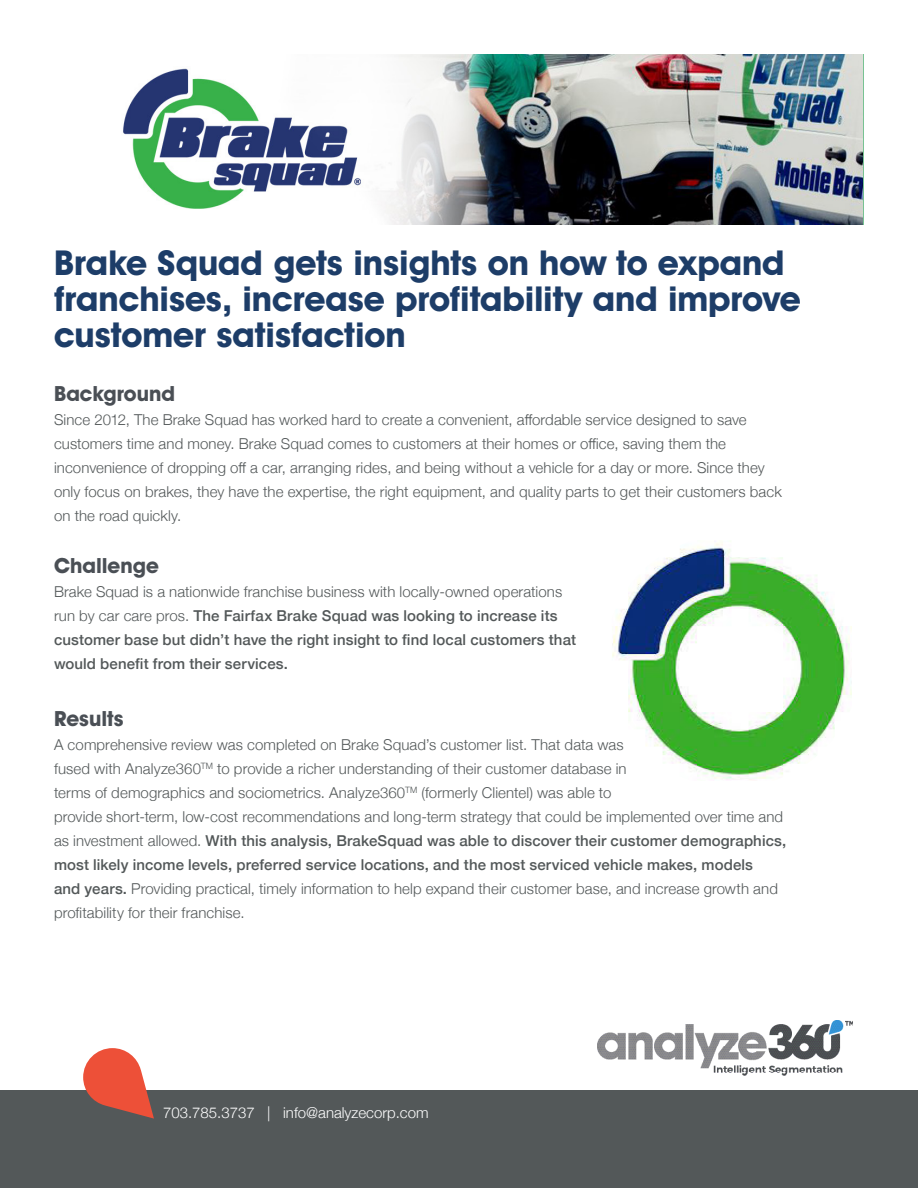
<style>
.page{position:relative;width:918px;height:1188px;background:#fff}
.page>*{position:absolute;margin:0;border:0;box-sizing:border-box;transform-origin:0 0}
.t1{font:700 34.5px/36px "Avant Garde IT Cby BT";letter-spacing:-.005em;color:#1d3d68}
.t2{font:700 21px "Avant Garde IT Cby BT";color:#4a4f55}
.t3{font:300 15px/24px "Helvetica Neue";letter-spacing:.005em;color:#535859}
.t4{font:500 15px/24px "Helvetica Neue";letter-spacing:.01em;color:#535859}
.t5{font:300 15px "Helvetica Neue";color:#fff}
.s1{font-weight:300}
.s2{font-weight:500}
</style>
<div class="page">
<img style="left:612px;top:542px;width:240px;height:238px">
<div style="left:0;top:1091px;width:918px;height:97px;background:#535859"></div>
<svg style="left:83px;top:1048px;width:71px;height:71px"></svg>
<img style="left:597px;top:1021px;width:256px;height:55px">
<img style="left:123px;top:54px;width:740px;height:171px">
<p class="t1" style="left:54px;top:244px;width:748px">Brake Squad gets insights on how to expand franchises, increase profitability and improve customer satisfaction</p>
<p class="t2" style="left:54px;top:380px;width:123px">Background</p>
<p class="t3" style="left:54px;top:406px;width:729px">Since 2012, The Brake Squad has worked hard to create a convenient, affordable service designed to save customers time and money. Brake Squad comes to customers at their homes or office, saving them the inconvenience of dropping off a car, arranging rides, and being without a vehicle for a day or more. Since they only focus on brakes, they have the expertise, the right equipment, and quality parts to get their customers back on the road quickly.</p>
<p class="t2" style="left:54px;top:553px;width:106px">Challenge</p>
<p class="t3" style="left:54px;top:579px;width:510px">Brake Squad is a nationwide franchise business with locally-owned operations</p>
<p class="t4" style="left:54px;top:602px;width:524px"><span class="s1">run by car care pros.</span> The Fairfax Brake Squad was looking to increase its customer base but didn’t have the right insight to find local customers that would benefit from their services.</p>
<p class="t2" style="left:54px;top:706px;width:71px">Results</p>
<p class="t3" style="left:54px;top:732px;width:571px">A comprehensive review was completed on Brake Squad’s customer list. That data was</p>
<p class="t3" style="left:54px;top:756px;width:734px">fused with Analyze360<sup>TM</sup> to provide a richer understanding of their customer database in<br>terms of demographics and sociometrics. Analyze360<sup>TM</sup> (formerly Clientel) was able to<br>provide short-term, low-cost recommendations and long-term strategy that could be implemented over time and as investment allowed. <span class="s2">With this analysis, BrakeSquad was able to discover their customer demographics, most likely income levels, preferred service locations, and the most serviced vehicle makes, models<br>and years.</span> Providing practical, timely information to help expand their customer base, and increase growth and profitability for their franchise.</p>
<p class="t5" style="left:163px;top:1101px;width:267px">703.785.3737 | info@analyzecorp.com</p>
</div>
